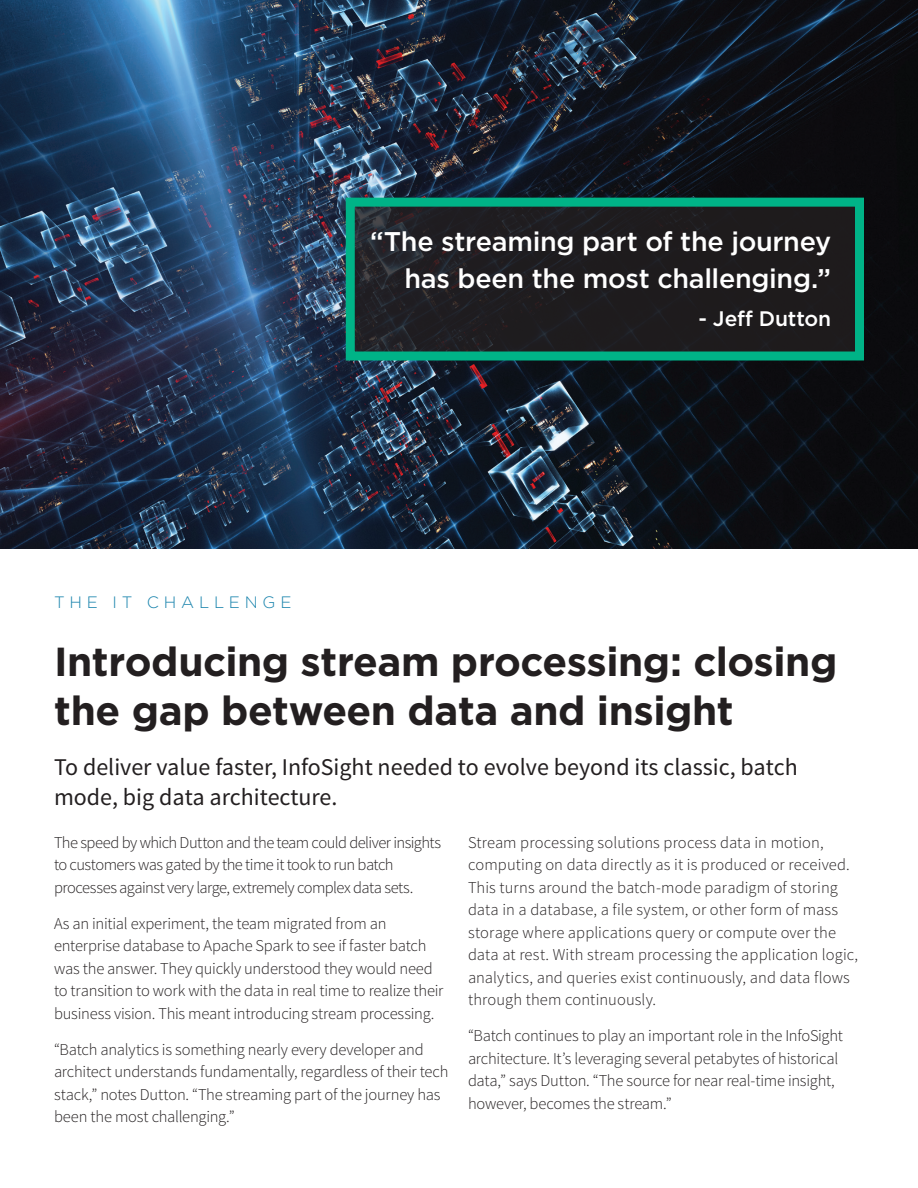
<style>
.page{position:relative;width:918px;height:1188px;background:#fff}
.page>*{position:absolute;margin:0;border:0;box-sizing:border-box;transform-origin:0 0}
.headline{font:700 40.5px/48.6px "Gotham";letter-spacing:-.01em;color:#231f20}
.headline-2{font:500 27px/37.5px "Gotham";letter-spacing:-.01em;color:#fff;text-align:right}
.subhead{font:24px/30px "Source Sans Pro";color:#231f20}
.headline-3{font:500 21px "Gotham";letter-spacing:-.01em;color:#fff}
.body{font:300 16.5px/22.5px "Source Sans Pro";letter-spacing:-.01em;color:#231f20}
.body-2{font:300 16.5px/22.5px "Source Sans Pro";letter-spacing:-.035em;color:#231f20}
.t1{font:300 16.5px "Gotham";letter-spacing:.29em;color:#1a84ad}
</style>
<div class="page">
<img style="left:0;top:0;width:918px;height:549px">
<div style="left:354px;top:206px;width:506px;height:152px;background:#231f20"></div>
<div style="left:346px;top:198px;width:518px;height:163px;border:9px solid #00b387"></div>
<p class="headline-2" style="left:370px;top:222px;width:462px">“The streaming part of the journey has been the most challenging.”</p>
<p class="headline-3" style="left:699px;top:304px;width:134px">- Jeff Dutton</p>
<p class="t1" style="left:54px;top:592px;width:239px">THE IT CHALLENGE</p>
<p class="headline" style="left:54px;top:637px;width:785px">Introducing stream processing: closing the gap between data and insight</p>
<p class="subhead" style="left:54px;top:753px;width:745px">To deliver value faster, InfoSight needed to evolve beyond its classic, batch mode, big data architecture.</p>
<p class="body-2" style="left:54px;top:831px;width:389px">The speed by which Dutton and the team could deliver insights to customers was gated by the time it took to run batch processes against very large, extremely complex data sets.</p>
<p class="body" style="left:54px;top:912px;width:391px">As an initial experiment, the team migrated from an enterprise database to Apache Spark to see if faster batch was the answer. They quickly understood they would need to transition to work with the data in real time to realize their business vision. This meant introducing stream processing.</p>
<p class="body" style="left:54px;top:1038px;width:396px">“Batch analytics is something nearly every developer and architect understands fundamentally, regardless of their tech stack,” notes Dutton. “The streaming part of the journey has been the most challenging.”</p>
<p class="body" style="left:468px;top:831px;width:392px">Stream processing solutions process data in motion, computing on data directly as it is produced or received.<br>This turns around the batch-mode paradigm of storing data in a database, a file system, or other form of mass storage where applications query or compute over the data at rest. With stream processing the application logic, analytics, and queries exist continuously, and data flows through them continuously.</p>
<p class="body" style="left:468px;top:1025px;width:377px">“Batch continues to play an important role in the InfoSight architecture. It’s leveraging several petabytes of historical data,” says Dutton. “The source for near real-time insight, however, becomes the stream.”</p>
</div>
